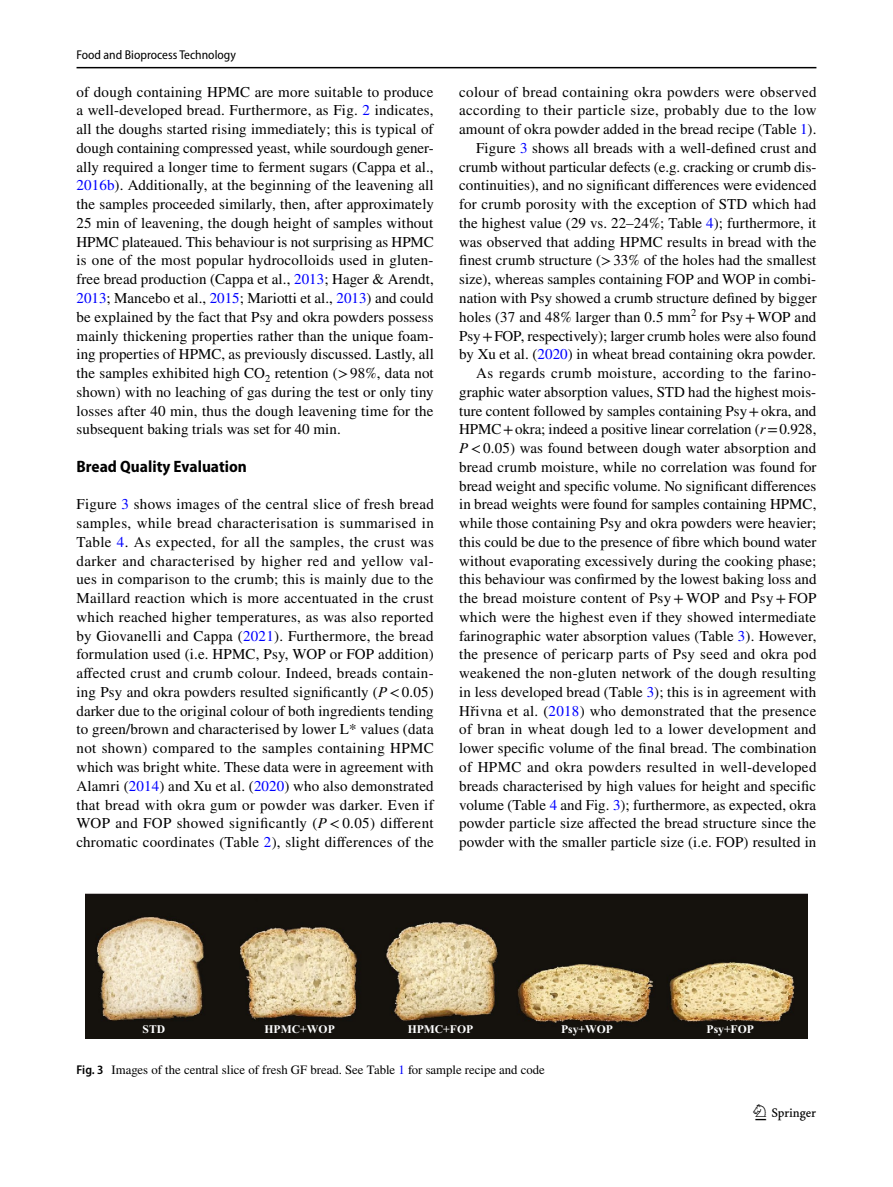
<style>
.page{position:relative;width:893px;height:1187px;background:#fff}
.page>*{position:absolute;margin:0;border:0;box-sizing:border-box;transform-origin:0 0}
.t1{font:22.5px "Springnew Regular 3";color:#000}
.t2{font:700 semi-condensed 16.5px "Myriad Pro";color:#000}
.t3{font:15px/18.8px "STIX";letter-spacing:.005em;color:#000;text-align:justify}
.t4{font:12.75px "STIX";color:#000}
.t5{font:semi-condensed 12.75px "Myriad Pro";color:#000}
.t6{font:11.7px "Times New Roman PS Bold MT3";color:#fff}
.s1{color:#00f}
.s2{font-style:italic}
.s3{font-family:"Myriad Pro";font-weight:600;font-stretch:semi-condensed}
</style>
<div class="page">
<hr style="left:77px;top:67px;width:739px;height:1px;background:#000">
<img style="left:85px;top:893px;width:723px;height:145px">
<p class="t5" style="left:77px;top:48px;width:161px">Food and Bioprocess Technology</p>
<p class="t3" style="left:77px;top:83px;width:359px">of dough containing HPMC are more suitable to produce a well-developed bread. Furthermore, as Fig. <span class="s1">2</span> indicates, all the doughs started rising immediately; this is typical of dough containing compressed yeast, while sourdough gener&shy;ally required a longer time to ferment sugars (Cappa et al., <span class="s1">2016b</span>). Additionally, at the beginning of the leavening all the samples proceeded similarly, then, after approximately 25 min of leavening, the dough height of samples without HPMC plateaued. This behaviour is not surprising as HPMC is one of the most popular hydrocolloids used in gluten&shy;free bread production (Cappa et al., <span class="s1">2013</span>; Hager &amp; Arendt, <span class="s1">2013</span>; Mancebo et al., <span class="s1">2015</span>; Mariotti et al., <span class="s1">2013</span>) and could be explained by the fact that Psy and okra powders possess mainly thickening properties rather than the unique foam&shy;ing properties of HPMC, as previously discussed. Lastly, all the samples exhibited high CO<sub>2</sub> retention (&gt;98%, data not shown) with no leaching of gas during the test or only tiny losses after 40 min, thus the dough leavening time for the subsequent baking trials was set for 40 min.</p>
<p class="t2" style="left:77px;top:457px;width:172px">Bread Quality Evaluation</p>
<p class="t3" style="left:77px;top:496px;width:359px">Figure <span class="s1">3</span> shows images of the central slice of fresh bread samples, while bread characterisation is summarised in Table <span class="s1">4</span>. As expected, for all the samples, the crust was darker and characterised by higher red and yellow val&shy;ues in comparison to the crumb; this is mainly due to the Maillard reaction which is more accentuated in the crust which reached higher temperatures, as was also reported by Giovanelli and Cappa (<span class="s1">2021</span>). Furthermore, the bread formulation used (i.e. HPMC, Psy, WOP or FOP addition) affected crust and crumb colour. Indeed, breads contain&shy;ing Psy and okra powders resulted significantly (<span class="s2">P</span>&lt;0.05) darker due to the original colour of both ingredients tending to green/brown and characterised by lower L* values (data not shown) compared to the samples containing HPMC which was bright white. These data were in agreement with Alamri (<span class="s1">2014</span>) and Xu et al. (<span class="s1">2020</span>) who also demonstrated that bread with okra gum or powder was darker. Even if WOP and FOP showed significantly (<span class="s2">P</span> &lt; 0.05) different chromatic coordinates (Table <span class="s1">2</span>), slight differences of the</p>
<p class="t3" style="left:459px;top:83px;width:359px;text-align:right">colour of bread containing okra powders were observed according to their particle size, probably due to the low amount of okra powder added in the bread recipe (Table <span class="s1">1</span>).<br>Figure <span class="s1">3</span> shows all breads with a well-defined crust and crumb without particular defects (e.g. cracking or crumb dis&shy;continuities), and no significant differences were evidenced for crumb porosity with the exception of STD which had the highest value (29 vs. 22–24%; Table <span class="s1">4</span>); furthermore, it was observed that adding HPMC results in bread with the finest crumb structure (&gt;33% of the holes had the smallest size), whereas samples containing FOP and WOP in combi&shy;nation with Psy showed a crumb structure defined by bigger holes (37 and 48% larger than 0.5 mm<sup>2</sup> for Psy+WOP and Psy+FOP, respectively); larger crumb holes were also found by Xu et al. (<span class="s1">2020</span>) in wheat bread containing okra powder.<br>As regards crumb moisture, according to the farino&shy;graphic water absorption values, STD had the highest mois&shy;ture content followed by samples containing Psy+okra, and HPMC+okra; indeed a positive linear correlation (<span class="s2">r</span>=0.928, <span class="s2">P</span>&lt;0.05) was found between dough water absorption and bread crumb moisture, while no correlation was found for bread weight and specific volume. No significant differences in bread weights were found for samples containing HPMC, while those containing Psy and okra powders were heavier; this could be due to the presence of fibre which bound water without evaporating excessively during the cooking phase; this behaviour was confirmed by the lowest baking loss and the bread moisture content of Psy+WOP and Psy+FOP which were the highest even if they showed intermediate farinographic water absorption values (Table <span class="s1">3</span>). However, the presence of pericarp parts of Psy seed and okra pod weakened the non-gluten network of the dough resulting in less developed bread (Table <span class="s1">3</span>); this is in agreement with Hřivna et al. (<span class="s1">2018</span>) who demonstrated that the presence of bran in wheat dough led to a lower development and lower specific volume of the final bread. The combination of HPMC and okra powders resulted in well-developed breads characterised by high values for height and specific volume (Table <span class="s1">4</span> and Fig. <span class="s1">3</span>); furthermore, as expected, okra powder particle size affected the bread structure since the powder with the smaller particle size (i.e. FOP) resulted in</p>
<p class="t6" style="left:143px;top:1020px;width:24px">STD</p>
<p class="t6" style="left:264px;top:1020px;width:72px">HPMC+WOP</p>
<p class="t6" style="left:408px;top:1020px;width:67px">HPMC+FOP</p>
<p class="t6" style="left:561px;top:1020px;width:53px">Psy+WOP</p>
<p class="t6" style="left:706px;top:1020px;width:49px">Psy+FOP</p>
<p class="t4" style="left:77px;top:1060px;width:470px"><span class="s3">Fig. 3</span> Images of the central slice of fresh GF bread. See Table <span class="s1">1</span> for sample recipe and code</p>
<h1 class="t1" style="left:755px;top:1104px;width:62px">1 3</h1>
</div>
